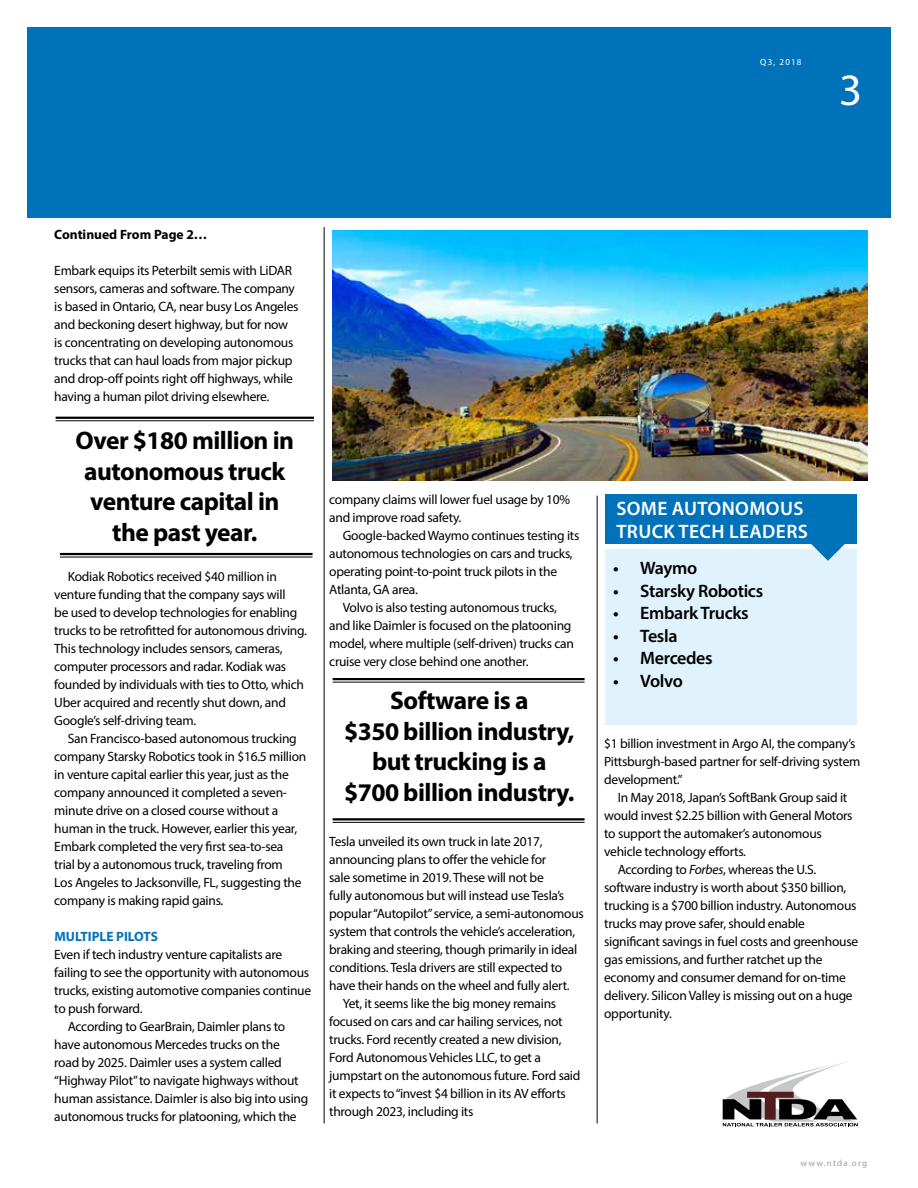
<style>
.page{position:relative;width:918px;height:1188px;background:#fff}
.page>*{position:absolute;margin:0;border:0;box-sizing:border-box;transform-origin:0 0}
.t1{font:45px "Myriad Pro";color:#fff}
.t2{font:700 25.5px/30.6px "Myriad Pro";letter-spacing:-.02em;color:#000;text-align:center}
.t3{font:600 19.5px/23.4px "Myriad Pro";letter-spacing:.02em;color:#fff}
.t4{font:600 18px "Myriad Pro";letter-spacing:-.02em;color:#000}
.t5{font:13.5px/18px "Myriad Pro";letter-spacing:-.02em;color:#000}
.t6{font:700 13.5px "Myriad Pro";color:#000}
.t7{font:700 13.5px "Myriad Pro";color:#0072ba}
.t8{font:9px "Myriad Pro";letter-spacing:.13em;color:#9c9e9f}
.t9{font:9px "Myriad Pro";letter-spacing:.13em;color:#fff}
.s1{font-style:italic}
</style>
<div class="page">
<div style="left:27px;top:27px;width:864px;height:191px;background:#0072ba"></div>
<div style="left:605px;top:549px;width:252px;height:175px;background:#e0f2fb"></div>
<div style="left:605px;top:494px;width:252px;height:50px;background:#0072ba"></div>
<svg style="left:811px;top:544px;width:34px;height:17px"></svg>
<hr style="left:333px;top:678px;width:252px;height:2px;background:#000">
<hr style="left:333px;top:682px;width:252px;height:1px;background:#000">
<hr style="left:333px;top:818px;width:252px;height:2px;background:#000">
<hr style="left:333px;top:822px;width:252px;height:1px;background:#000">
<svg style="left:722px;top:1062px;width:136px;height:64px"></svg>
<hr style="left:56px;top:417px;width:258px;height:2px;background:#000">
<hr style="left:56px;top:420px;width:258px;height:1px;background:#000">
<hr style="left:60px;top:553px;width:253px;height:2px;background:#000">
<hr style="left:60px;top:557px;width:253px;height:1px;background:#000">
<img style="left:332px;top:230px;width:536px;height:250px">
<hr style="left:597px;top:496px;width:1px;height:627px;background:#000">
<hr style="left:324px;top:227px;width:1px;height:896px;background:#000">
<p class="t9" style="left:760px;top:57px;width:43px">Q3, 2018</p>
<h1 class="t1" style="left:839px;top:62px;width:25px">3</h1>
<p class="t6" style="left:54px;top:225px;width:155px">Continued From Page 2…</p>
<p class="t5" style="left:54px;top:261px;width:246px">Embark equips its Peterbilt semis with LiDAR sensors, cameras and software. The company is based in Ontario, CA, near busy Los Angeles and beckoning desert highway, but for now is concentrating on developing autonomous trucks that can haul loads from major pickup and drop-off points right off highways, while having a human pilot driving elsewhere.</p>
<h2 class="t2" style="left:75px;top:424px;width:220px">Over $180 million in autonomous truck venture capital in the past year.</h2>
<p class="t5" style="left:54px;top:567px;width:254px;text-indent:14px">Kodiak Robotics received $40 million in venture funding that the company says will<br>be used to develop technologies for enabling trucks to be retrofitted for autonomous driving.<br>This technology includes sensors, cameras, computer processors and radar. Kodiak was founded by individuals with ties to Otto, which Uber acquired and recently shut down, and Google’s self-driving team.</p>
<p class="t5" style="left:54px;top:729px;width:254px;text-indent:14px">San Francisco-based autonomous trucking company Starsky Robotics took in $16.5 million in venture capital earlier this year, just as the company announced it completed a seven&shy;minute drive on a closed course without a human in the truck. However, earlier this year, Embark completed the very first sea-to-sea trial by a autonomous truck, traveling from<br>Los Angeles to Jacksonville, FL, suggesting the company is making rapid gains.</p>
<p class="t7" style="left:54px;top:927px;width:105px">MULTIPLE PILOTS</p>
<p class="t5" style="left:54px;top:945px;width:229px">Even if tech industry venture capitalists are</p>
<p class="t5" style="left:54px;top:963px;width:257px">failing to see the opportunity with autonomous</p>
<p class="t5" style="left:54px;top:981px;width:258px">trucks, existing automotive companies continue</p>
<p class="t5" style="left:54px;top:999px;width:90px">to push forward.</p>
<p class="t5" style="left:68px;top:1017px;width:219px">According to GearBrain, Daimler plans to</p>
<p class="t5" style="left:54px;top:1035px;width:227px">have autonomous Mercedes trucks on the</p>
<p class="t5" style="left:54px;top:1053px;width:229px">road by 2025. Daimler uses a system called</p>
<p class="t5" style="left:54px;top:1071px;width:246px">“Highway Pilot” to navigate highways without</p>
<p class="t5" style="left:54px;top:1089px;width:256px">human assistance. Daimler is also big into using</p>
<p class="t5" style="left:54px;top:1107px;width:244px">autonomous trucks for platooning, which the</p>
<p class="t5" style="left:329px;top:490px;width:243px">company claims will lower fuel usage by 10% and improve road safety.</p>
<p class="t5" style="left:343px;top:526px;width:238px">Google-backed Waymo continues testing its</p>
<p class="t5" style="left:329px;top:544px;width:245px">autonomous technologies on cars and trucks,</p>
<p class="t5" style="left:329px;top:562px;width:229px">operating point-to-point truck pilots in the</p>
<p class="t5" style="left:329px;top:580px;width:90px">Atlanta, GA area.</p>
<p class="t5" style="left:343px;top:598px;width:216px">Volvo is also testing autonomous trucks,</p>
<p class="t5" style="left:329px;top:616px;width:244px">and like Daimler is focused on the platooning</p>
<p class="t5" style="left:329px;top:634px;width:246px">model, where multiple (self-driven) trucks can</p>
<p class="t5" style="left:329px;top:652px;width:201px">cruise very close behind one another.</p>
<h2 class="t2" style="left:344px;top:684px;width:232px">Software is a<br>$350 billion industry, but trucking is a $700 billion industry.</h2>
<p class="t5" style="left:329px;top:832px;width:215px">Tesla unveiled its own truck in late 2017,</p>
<p class="t5" style="left:329px;top:850px;width:219px">announcing plans to offer the vehicle for</p>
<p class="t5" style="left:329px;top:868px;width:216px">sale sometime in 2019. These will not be</p>
<p class="t5" style="left:329px;top:886px;width:237px">fully autonomous but will instead use Tesla’s</p>
<p class="t5" style="left:329px;top:904px;width:256px">popular “Autopilot” service, a semi-autonomous</p>
<p class="t5" style="left:329px;top:922px;width:247px">system that controls the vehicle’s acceleration,</p>
<p class="t5" style="left:329px;top:940px;width:250px">braking and steering, though primarily in ideal</p>
<p class="t5" style="left:329px;top:958px;width:235px">conditions. Tesla drivers are still expected to</p>
<p class="t5" style="left:329px;top:976px;width:242px">have their hands on the wheel and fully alert.</p>
<p class="t5" style="left:343px;top:994px;width:215px">Yet, it seems like the big money remains</p>
<p class="t5" style="left:329px;top:1012px;width:235px">focused on cars and car hailing services, not</p>
<p class="t5" style="left:329px;top:1030px;width:234px">trucks. Ford recently created a new division,</p>
<p class="t5" style="left:329px;top:1048px;width:213px">Ford Autonomous Vehicles LLC, to get a</p>
<p class="t5" style="left:329px;top:1066px;width:253px">jumpstart on the autonomous future. Ford said</p>
<p class="t5" style="left:329px;top:1084px;width:238px">it expects to “invest $4 billion in its AV efforts</p>
<p class="t5" style="left:329px;top:1102px;width:146px">through 2023, including its</p>
<h3 class="t3" style="left:616px;top:496px;width:193px">SOME AUTONOMOUS<br>TRUCK TECH LEADERS</h3>
<h3 class="t4" style="left:613px;top:557px;width:85px">• Waymo</h3>
<h3 class="t4" style="left:613px;top:579px;width:151px">• Starsky Robotics</h3>
<h3 class="t4" style="left:613px;top:602px;width:137px">• Embark Trucks</h3>
<h3 class="t4" style="left:613px;top:624px;width:66px">• Tesla</h3>
<h3 class="t4" style="left:613px;top:647px;width:101px">• Mercedes</h3>
<h3 class="t4" style="left:613px;top:669px;width:71px">• Volvo</h3>
<p class="t5" style="left:604px;top:734px;width:258px">$1 billion investment in Argo AI, the company’s<br>Pittsburgh-based partner for self-driving system development.”</p>
<p class="t5" style="left:618px;top:788px;width:231px">In May 2018, Japan’s SoftBank Group said it</p>
<p class="t5" style="left:604px;top:806px;width:250px">would invest $2.25 billion with General Motors</p>
<p class="t5" style="left:604px;top:824px;width:219px">to support the automaker’s autonomous</p>
<p class="t5" style="left:604px;top:842px;width:143px">vehicle technology efforts.</p>
<p class="t5" style="left:618px;top:860px;width:200px">According to <span class="s1">Forbes</span>, whereas the U.S.</p>
<p class="t5" style="left:604px;top:878px;width:244px">software industry is worth about $350 billion,</p>
<p class="t5" style="left:604px;top:896px;width:254px">trucking is a $700 billion industry. Autonomous</p>
<p class="t5" style="left:604px;top:914px;width:202px">trucks may prove safer, should enable</p>
<p class="t5" style="left:604px;top:932px;width:256px">significant savings in fuel costs and greenhouse</p>
<p class="t5" style="left:604px;top:950px;width:220px">gas emissions, and further ratchet up the</p>
<p class="t5" style="left:604px;top:968px;width:243px">economy and consumer demand for on-time</p>
<p class="t5" style="left:604px;top:986px;width:250px">delivery. Silicon Valley is missing out on a huge</p>
<p class="t5" style="left:604px;top:1004px;width:69px">opportunity.</p>
<p class="t8" style="left:801px;top:1158px;width:68px">www.ntda.org</p>
</div>
